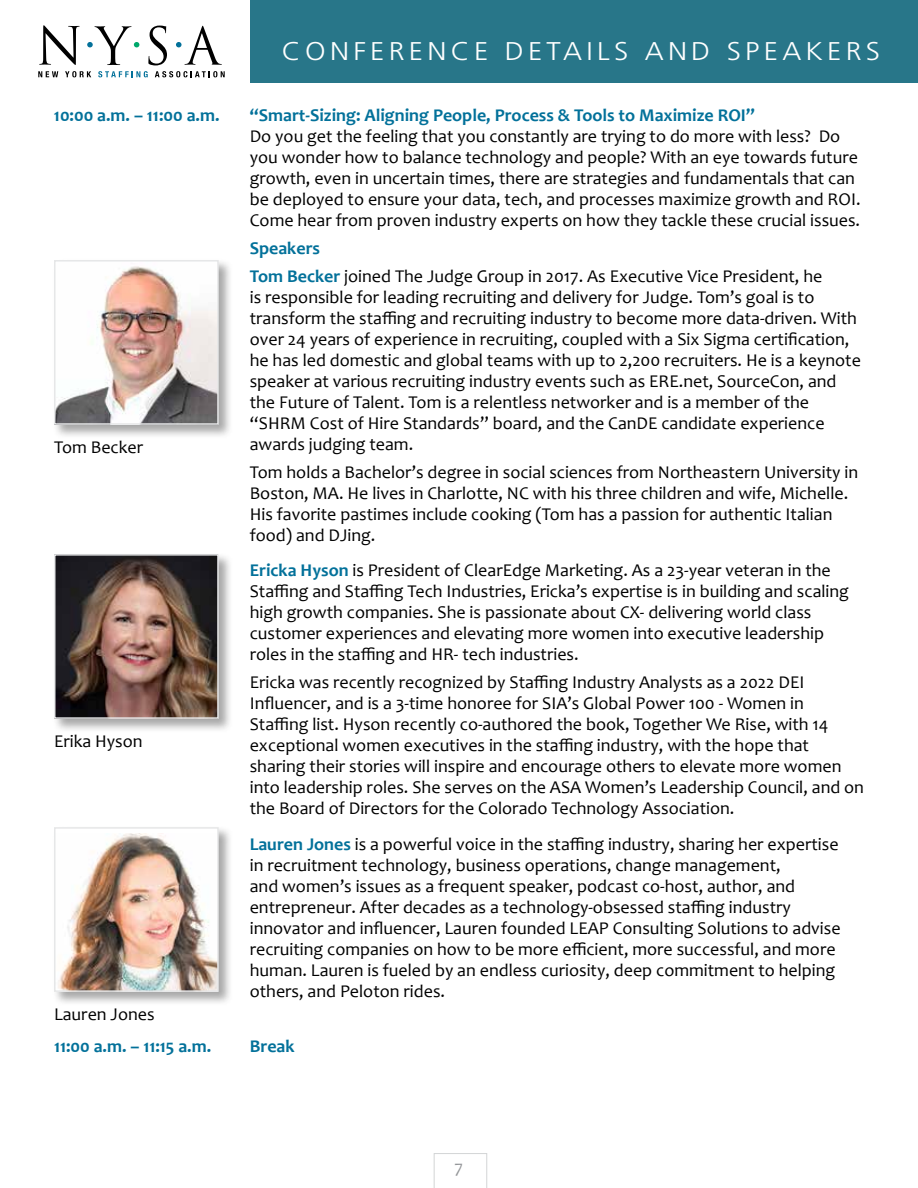
<style>
.page{position:relative;width:918px;height:1188px;background:#fff}
.page>*{position:absolute;margin:0;border:0;box-sizing:border-box;transform-origin:0 0}
.t1{font:300 25.65px "Frutiger";letter-spacing:.15em;color:#fff;scale:1.11 1}
.t2{font:18px/21px "Candara";color:#000}
.t3{font:700 18px "Candara";color:#03719a}
.t4{font:18px "Candara";color:#939598}
.s1{font-weight:700;color:#03719a}
</style>
<div class="page">
<div style="left:250px;top:0;width:668px;height:83px;background:#287689"></div>
<svg style="left:39px;top:25px;width:41px;height:40px"></svg>
<svg style="left:148px;top:26px;width:19px;height:39px"></svg>
<svg style="left:87px;top:26px;width:52px;height:39px"></svg>
<svg style="left:176px;top:26px;width:46px;height:39px"></svg>
<svg style="left:38px;top:71px;width:20px;height:6px"></svg>
<svg style="left:65px;top:71px;width:26px;height:6px"></svg>
<svg style="left:98px;top:71px;width:50px;height:6px"></svg>
<svg style="left:155px;top:71px;width:70px;height:6px"></svg>
<svg style="left:434px;top:1153px;width:53px;height:35px"></svg>
<div style="left:52px;top:259px;width:181px;height:180px;background:#000;opacity:.35"></div>
<img style="left:57px;top:263px;width:159px;height:159px">
<div style="left:54px;top:260px;width:165px;height:165px;border:2px solid #e6e7e8"></div>
<div style="left:52px;top:553px;width:181px;height:181px;background:#000;opacity:.35"></div>
<img style="left:57px;top:557px;width:159px;height:159px">
<div style="left:54px;top:554px;width:165px;height:165px;border:2px solid #e6e7e8"></div>
<div style="left:52px;top:826px;width:181px;height:181px;background:#000;opacity:.35"></div>
<img style="left:57px;top:833px;width:159px;height:156px">
<div style="left:54px;top:827px;width:165px;height:165px;border:2px solid #e6e7e8"></div>
<h1 class="t1" style="left:282px;top:36px;width:540px">CONFERENCE DETAILS AND SPEAKERS</h1>
<p class="t3" style="left:54px;top:104px;width:167px">10:00 a.m. – 11:00 a.m.</p>
<p class="t3" style="left:250px;top:104px;width:507px">“Smart-Sizing: Aligning People, Process &amp; Tools to Maximize ROI”</p>
<p class="t2" style="left:250px;top:126px;width:612px">Do you get the feeling that you constantly are trying to do more with less? Do you wonder how to balance technology and people? With an eye towards future growth, even in uncertain times, there are strategies and fundamentals that can be deployed to ensure your data, tech, and processes maximize growth and ROI.<br>Come hear from proven industry experts on how they tackle these crucial issues.</p>
<p class="t3" style="left:250px;top:237px;width:72px">Speakers</p>
<p class="t2" style="left:54px;top:436px;width:91px">Tom Becker</p>
<p class="t2" style="left:54px;top:730px;width:90px">Erika Hyson</p>
<p class="t2" style="left:54px;top:1003px;width:102px">Lauren Jones</p>
<p class="t2" style="left:250px;top:266px;width:613px"><span class="s1">Tom Becker</span> joined The Judge Group in 2017. As Executive Vice President, he<br>is responsible for leading recruiting and delivery for Judge. Tom’s goal is to transform the staffing and recruiting industry to become more data-driven. With over 24 years of experience in recruiting, coupled with a Six Sigma certification, he has led domestic and global teams with up to 2,200 recruiters. He is a keynote speaker at various recruiting industry events such as ERE.net, SourceCon, and the Future of Talent. Tom is a relentless networker and is a member of the “SHRM Cost of Hire Standards” board, and the CanDE candidate experience awards judging team.</p>
<p class="t2" style="left:250px;top:462px;width:610px">Tom holds a Bachelor’s degree in social sciences from Northeastern University in Boston, MA. He lives in Charlotte, NC with his three children and wife, Michelle.<br>His favorite pastimes include cooking (Tom has a passion for authentic Italian food) and DJing.</p>
<p class="t2" style="left:250px;top:560px;width:601px"><span class="s1">Ericka Hyson</span> is President of ClearEdge Marketing. As a 23-year veteran in the Staffing and Staffing Tech Industries, Ericka’s expertise is in building and scaling high growth companies. She is passionate about CX- delivering world class customer experiences and elevating more women into executive leadership roles in the staffing and HR- tech industries.</p>
<p class="t2" style="left:250px;top:672px;width:616px">Ericka was recently recognized by Staffing Industry Analysts as a 2022 DEI Influencer, and is a 3-time honoree for SIA’s Global Power 100 - Women in Staffing list. Hyson recently co-authored the book, Together We Rise, with 14 exceptional women executives in the staffing industry, with the hope that sharing their stories will inspire and encourage others to elevate more women into leadership roles. She serves on the ASA Women’s Leadership Council, and on the Board of Directors for the Colorado Technology Association.</p>
<p class="t2" style="left:250px;top:833px;width:592px"><span class="s1">Lauren Jones</span> is a powerful voice in the staffing industry, sharing her expertise in recruitment technology, business operations, change management,<br>and women’s issues as a frequent speaker, podcast co-host, author, and entrepreneur. After decades as a technology-obsessed staffing industry innovator and influencer, Lauren founded LEAP Consulting Solutions to advise recruiting companies on how to be more efficient, more successful, and more human. Lauren is fueled by an endless curiosity, deep commitment to helping others, and Peloton rides.</p>
<p class="t3" style="left:54px;top:1035px;width:159px">11:00 a.m. – 11:15 a.m.</p>
<p class="t3" style="left:250px;top:1035px;width:46px">Break</p>
<p class="t4" style="left:454px;top:1157px;width:10px">7</p>
</div>
